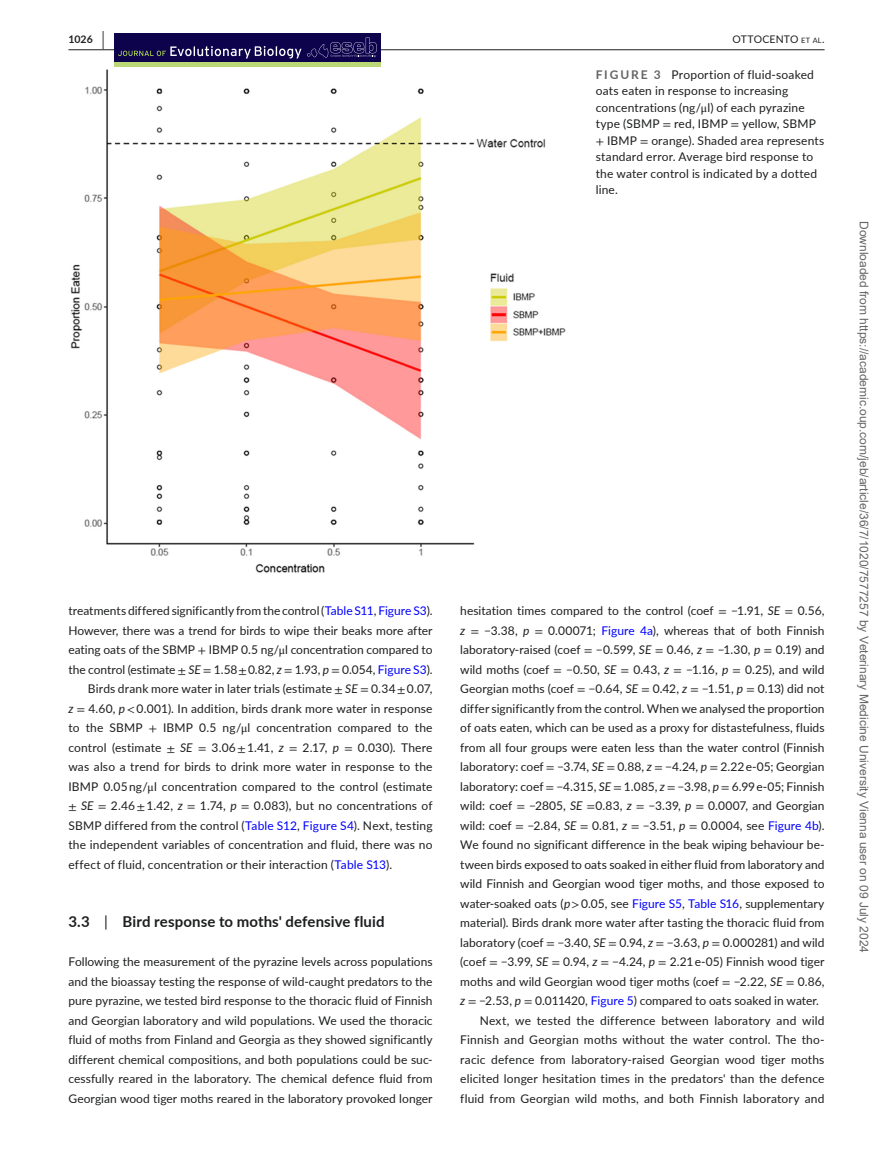
<style>
.page{position:relative;width:893px;height:1174px;background:#fff}
.page>*{position:absolute;margin:0;border:0;box-sizing:border-box;transform-origin:0 0}
.t1{font:700 15px "Lato";letter-spacing:.005em;color:#1d1e1f}
.t2{font:12px/19.5px "Lato";letter-spacing:.005em;color:#1d1e1f;text-align:justify}
.t3{font:12px "Arial";color:#666}
.t4{font:12px "Lato Regular 2";color:#1d1e1f}
.t5{font:10.5px "Lato Regular 2";letter-spacing:.01em;color:#1d1e1f}
.t6{font:700 10.5px "Lato";color:#1d1e1f}
.s1{font-family:"Lato Bold 2";font-weight:400;font-size:19.5px}
.s2{font-family:"Lato";font-size:7.35px}
.s3{font-weight:700;color:#636464}
.s4{font-family:"STIX"}
.s5{font-family:"Lato Regular 2";color:#00f}
.s6{color:#00f}
.s7{font-family:"Lato Regular 2"}
.s8{font-style:italic}
.s9{font-family:"Lato Regular 2";font-weight:400}
</style>
<div class="page">
<hr style="left:68px;top:49px;width:756px;height:1px;background:#1d1e1f">
<div style="left:114px;top:33px;width:267px;height:33px;background:#0d024c"></div>
<hr style="left:114px;top:62px;width:267px;height:4px;background:#bad976">
<svg style="left:118px;top:46px;width:183px;height:13px"></svg>
<svg style="left:307px;top:38px;width:70px;height:20px"></svg>
<img style="left:70px;top:69px;width:496px;height:504px">
<p class="t6" style="left:68px;top:31px;width:37px">1026 <span class="s1">|</span></p>
<p class="t5" style="left:732px;top:31px;width:93px">OTTOCENTO <span class="s2">et al</span>.</p>
<p class="t2" style="left:596px;top:66px;width:230px;line-height:16.5px;text-align:left"><span class="s3">FIGURE 3</span> Proportion of fluid-soaked oats eaten in response to increasing concentrations (ng/<span class="s4">μ</span>l) of each pyrazine type (SBMP <span class="s4">=</span> red, IBMP <span class="s4">=</span> yellow, SBMP <span class="s4">+</span> IBMP <span class="s4">=</span> orange). Shaded area represents standard error. Average bird response to the water control is indicated by a dotted</p>
<p class="t4" style="left:596px;top:181px;width:24px">line.</p>
<p class="t2" style="left:68px;top:600px;width:366px">treatments differed significantly from the control (<span class="s5">Table</span> <span class="s6">S11</span>, <span class="s6">Figure S3</span><span class="s7">).</span></p>
<p class="t2" style="left:68px;top:620px;width:366px">However, there was a trend for birds to wipe their beaks more after</p>
<p class="t2" style="left:68px;top:639px;width:366px">eating oats of the SBMP <span class="s4">+</span> IBMP 0.5 ng/<span class="s4">μ</span>l concentration compared to</p>
<p class="t2" style="left:68px;top:659px;width:366px">the control (estimate <span class="s4">±</span> <span class="s8">SE</span> <span class="s4">=</span> 1.58 <span class="s4">±</span> 0.82, <span class="s8">z</span> <span class="s4">=</span> 1.93, <span class="s8">p</span> <span class="s4">=</span> 0.054, <span class="s6">Figure S3</span><span class="s7">).</span></p>
<p class="t2" style="left:88px;top:678px;width:346px">Birds drank more water in later trials (estimate <span class="s4">±</span> <span class="s8">SE</span> <span class="s4">=</span> 0.34 <span class="s4">±</span> 0.07,</p>
<p class="t2" style="left:68px;top:698px;width:366px"><span class="s8">z</span> <span class="s4">=</span> 4.60, <span class="s8">p</span><span class="s4">&lt;</span> 0.001). In addition, birds drank more water in response</p>
<p class="t2" style="left:68px;top:717px;width:366px">to the SBMP <span class="s4">+</span> IBMP 0.5 ng/<span class="s4">μ</span>l concentration compared to the</p>
<p class="t2" style="left:68px;top:737px;width:366px">control (estimate <span class="s4">±</span> <span class="s8">SE</span> <span class="s4">=</span> 3.06 <span class="s4">±</span> 1.41, <span class="s8">z</span> <span class="s4">=</span> 2.17, <span class="s8">p</span> <span class="s4">=</span> <span class="s7">0.030). There</span></p>
<p class="t2" style="left:68px;top:756px;width:366px">was also a trend for birds to drink more water in response to the</p>
<p class="t2" style="left:68px;top:776px;width:366px">IBMP 0.05 ng/<span class="s4">μ</span>l concentration compared to the control (estimate</p>
<p class="t2" style="left:68px;top:795px;width:366px"><span class="s4">±</span> <span class="s8">SE</span> <span class="s4">=</span> 2.46 <span class="s4">±</span> 1.42, <span class="s8">z</span> <span class="s4">=</span> 1.74, <span class="s8">p</span> <span class="s4">=</span> 0.083), but no concentrations of</p>
<p class="t2" style="left:68px;top:815px;width:366px">SBMP differed from the control (<span class="s5">Table</span> <span class="s6">S12</span>, <span class="s6">Figure S4</span>). Next, testing</p>
<p class="t2" style="left:68px;top:834px;width:366px">the independent variables of concentration and fluid, there was no</p>
<p class="t2" style="left:68px;top:854px;width:325px">effect of fluid, concentration or their interaction (<span class="s5">Table</span> <span class="s6">S13</span><span class="s7">).</span></p>
<p class="t1" style="left:68px;top:911px;width:318px">3.3 <span class="s9">|</span> Bird response to moths' defensive fluid</p>
<p class="t2" style="left:68px;top:951px;width:366px">Following the measurement of the pyrazine levels across populations and the bioassay testing the response of wild-caught predators to the pure pyrazine, we tested bird response to the thoracic fluid of Finnish and Georgian laboratory and wild populations. We used the thoracic fluid of moths from Finland and Georgia as they showed significantly different chemical compositions, and both populations could be suc&shy;cessfully reared in the laboratory. The chemical defence fluid from Georgian wood tiger moths reared in the laboratory provoked longer</p>
<p class="t2" style="left:460px;top:600px;width:366px">hesitation times compared to the control (coef <span class="s4">=</span> −1.91, <span class="s8">SE</span> <span class="s4">=</span> 0.56,</p>
<p class="t2" style="left:460px;top:620px;width:366px"><span class="s8">z</span> <span class="s4">=</span> −3.38, <span class="s8">p</span> <span class="s4">=</span> <span class="s7">0.00071;</span> <span class="s6">Figure</span> <span class="s5">4a</span>), whereas that of both Finnish</p>
<p class="t2" style="left:460px;top:639px;width:366px">laboratory-raised (coef <span class="s4">=</span> −0.599, <span class="s8">SE</span> <span class="s4">=</span> 0.46, <span class="s8">z</span> <span class="s4">=</span> −1.30, <span class="s8">p</span> <span class="s4">=</span> 0.19) and</p>
<p class="t2" style="left:460px;top:659px;width:366px">wild moths (coef <span class="s4">=</span> −0.50, <span class="s8">SE</span> <span class="s4">=</span> 0.43, <span class="s8">z</span> <span class="s4">=</span> −1.16, <span class="s8">p</span> <span class="s4">=</span> 0.25), and wild</p>
<p class="t2" style="left:460px;top:678px;width:366px">Georgian moths (coef <span class="s4">=</span> −0.64, <span class="s8">SE</span> <span class="s4">=</span> 0.42, <span class="s8">z</span> <span class="s4">=</span> −1.51, <span class="s8">p</span> <span class="s4">=</span> 0.13) did not</p>
<p class="t2" style="left:460px;top:698px;width:366px">differ significantly from the control. When we analysed the proportion</p>
<p class="t2" style="left:460px;top:717px;width:366px">of oats eaten, which can be used as a proxy for distastefulness, fluids</p>
<p class="t2" style="left:460px;top:737px;width:366px">from all four groups were eaten less than the water control (Finnish</p>
<p class="t2" style="left:460px;top:756px;width:366px">laboratory: coef <span class="s4">=</span> −3.74, <span class="s8">SE</span> <span class="s4">=</span> 0.88, <span class="s8">z</span> <span class="s4">=</span> −4.24, <span class="s8">p</span> <span class="s4">=</span> 2.22 e-05; Georgian</p>
<p class="t2" style="left:460px;top:776px;width:366px">laboratory: coef <span class="s4">=</span> −4.315, <span class="s8">SE</span> <span class="s4">=</span> 1.085, <span class="s8">z</span> <span class="s4">=</span> −3.98, <span class="s8">p</span> <span class="s4">=</span> 6.99 e-05; Finnish</p>
<p class="t2" style="left:460px;top:795px;width:366px">wild: coef <span class="s4">=</span> −2805, <span class="s8">SE</span> <span class="s4">=</span>0.83, <span class="s8">z</span> <span class="s4">=</span> −3.39, <span class="s8">p</span> <span class="s4">=</span> 0.0007, and Georgian</p>
<p class="t2" style="left:460px;top:815px;width:366px">wild: coef <span class="s4">=</span> −2.84, <span class="s8">SE</span> <span class="s4">=</span> 0.81, <span class="s8">z</span> <span class="s4">=</span> −3.51, <span class="s8">p</span> <span class="s4">=</span> 0.0004, see <span class="s6">Figure</span> <span class="s5">4b</span><span class="s7">).</span></p>
<p class="t2" style="left:460px;top:834px;width:366px">We found no significant difference in the beak wiping behaviour be-</p>
<p class="t2" style="left:460px;top:854px;width:366px">tween birds exposed to oats soaked in either fluid from laboratory and</p>
<p class="t2" style="left:460px;top:873px;width:366px">wild Finnish and Georgian wood tiger moths, and those exposed to</p>
<p class="t2" style="left:460px;top:893px;width:366px">water-soaked oats (<span class="s8">p</span><span class="s4">&gt;</span> 0.05, see <span class="s6">Figure S5</span>, <span class="s5">Table</span> <span class="s6">S16</span>, supplementary</p>
<p class="t2" style="left:460px;top:912px;width:366px">material). Birds drank more water after tasting the thoracic fluid from</p>
<p class="t2" style="left:460px;top:932px;width:366px">laboratory (coef <span class="s4">=</span> −3.40, <span class="s8">SE</span> <span class="s4">=</span> 0.94, <span class="s8">z</span> <span class="s4">=</span> −3.63, <span class="s8">p</span> <span class="s4">=</span> 0.000281) and wild</p>
<p class="t2" style="left:460px;top:951px;width:366px">(coef <span class="s4">=</span> −3.99, <span class="s8">SE</span> <span class="s4">=</span> 0.94, <span class="s8">z</span> <span class="s4">=</span> −4.24, <span class="s8">p</span> <span class="s4">=</span> 2.21 e-05) Finnish wood tiger</p>
<p class="t2" style="left:460px;top:971px;width:366px">moths and wild Georgian wood tiger moths (coef <span class="s4">=</span> −2.22, <span class="s8">SE</span> <span class="s4">=</span> 0.86,</p>
<p class="t2" style="left:460px;top:990px;width:360px"><span class="s8">z</span> <span class="s4">=</span> −2.53, <span class="s8">p</span> <span class="s4">=</span> 0.011420, <span class="s6">Figure</span> <span class="s5">5</span>) compared to oats soaked in water.</p>
<p class="t2" style="left:480px;top:1010px;width:346px">Next, we tested the difference between laboratory and wild</p>
<p class="t2" style="left:460px;top:1029px;width:366px">Finnish and Georgian moths without the water control. The tho-</p>
<p class="t2" style="left:460px;top:1049px;width:366px">racic defence from laboratory-raised Georgian wood tiger moths</p>
<p class="t2" style="left:460px;top:1068px;width:366px">elicited longer hesitation times in the predators' than the defence</p>
<p class="t2" style="left:460px;top:1088px;width:366px">fluid from Georgian wild moths, and both Finnish laboratory and</p>
<p class="t3" style="left:868px;top:221px;width:733px;rotate:90deg">Downloaded from https://academic.oup.com/jeb/article/36/7/1020/7577257 by Veterinary Medicine University Vienna user on 09 July 2024</p>
</div>
